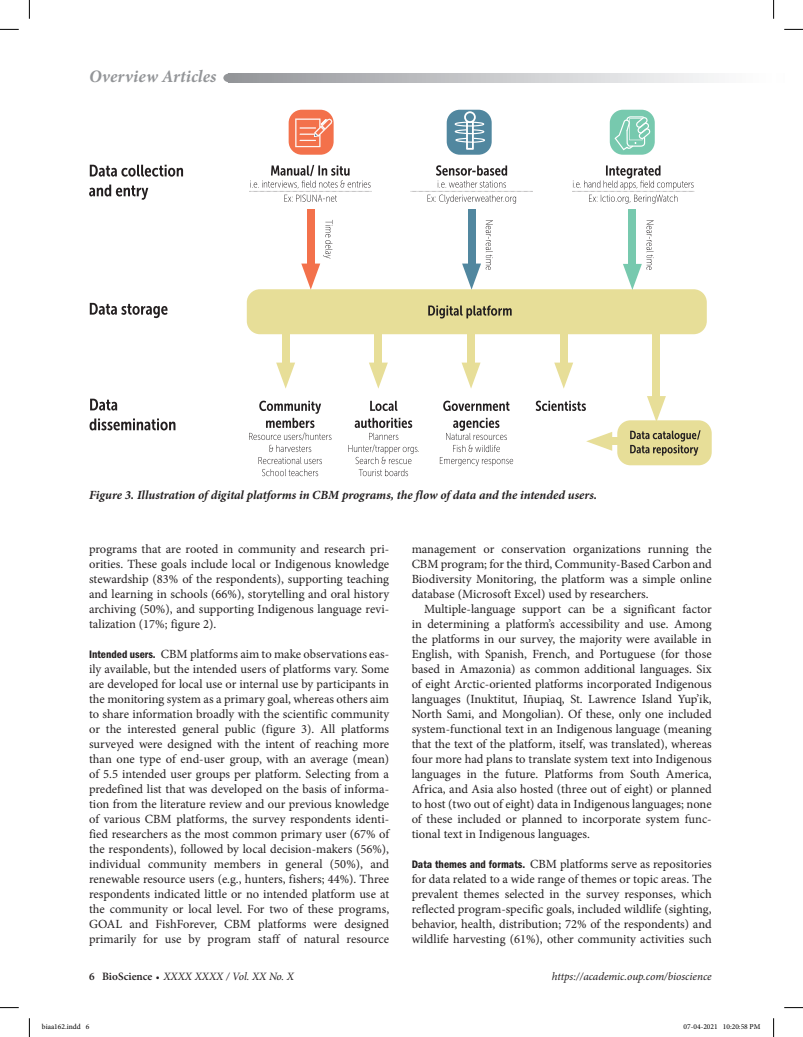
<style>
.page{position:relative;width:803px;height:1037px;background:#fff}
.page>*{position:absolute;margin:0;border:0;box-sizing:border-box;transform-origin:0 0}
.t1{font:italic 700 17.5px "Minion Pro";letter-spacing:.005em;color:#939598}
.Para{font:12.5px/15px "Minion Pro";color:#231f20;text-align:justify}
.FigCaption{font:italic 700 12.5px "Minion Pro";letter-spacing:-.005em;color:#231f20}
.t2{font:italic 11.25px "Minion Pro";letter-spacing:-.005em;color:#231f20}
.t3{font:7.5px "Minion Pro";color:#000}
.s1{font-family:"ITC Franklin Gothic Std Dm Cd";font-size:11.25px}
.s2{font-weight:600;font-style:normal}
.s3{font-weight:600;font-style:normal;font-size:10px}
</style>
<div class="page">
<svg style="left:232px;top:74px;width:482px;height:8px;background:#c5c6c8"></svg>
<div style="left:223px;top:74px;width:12px;height:8px;background:#939598;border-radius:50%"></div>
<div style="left:617px;top:420px;width:95px;height:45px;background:#e7de98;border-radius:13px"></div>
<svg style="left:90px;top:165px;width:93px;height:12px"></svg>
<svg style="left:89px;top:185px;width:59px;height:15px"></svg>
<svg style="left:90px;top:303px;width:77px;height:15px"></svg>
<svg style="left:90px;top:399px;width:27px;height:11px"></svg>
<svg style="left:90px;top:418px;width:85px;height:12px"></svg>
<svg style="left:249px;top:165px;width:122px;height:37px"></svg>
<svg style="left:411px;top:165px;width:122px;height:39px"></svg>
<svg style="left:572px;top:165px;width:122px;height:39px"></svg>
<svg style="left:630px;top:430px;width:70px;height:26px"></svg>
<svg style="left:249px;top:401px;width:82px;height:75px"></svg>
<div style="left:289px;top:110px;width:45px;height:45px;background:#f3714b;border-radius:13px"></div>
<svg style="left:295px;top:119px;width:37px;height:28px"></svg>
<div style="left:610px;top:110px;width:45px;height:45px;background:#77c9ae;border-radius:13px"></div>
<svg style="left:614px;top:116px;width:36px;height:34px"></svg>
<div style="left:247px;top:289px;width:460px;height:45px;background:#e7de98;border-radius:13px"></div>
<div style="left:307px;top:209px;width:7px;height:65px;background:#f3714b"></div>
<svg style="left:301px;top:220px;width:31px;height:70px"></svg>
<div style="left:468px;top:209px;width:7px;height:65px;background:#51879f"></div>
<svg style="left:462px;top:220px;width:31px;height:70px"></svg>
<div style="left:629px;top:210px;width:7px;height:65px;background:#77c9ae"></div>
<svg style="left:623px;top:220px;width:30px;height:70px"></svg>
<svg style="left:370px;top:401px;width:27px;height:10px"></svg>
<svg style="left:348px;top:418px;width:71px;height:58px"></svg>
<svg style="left:443px;top:401px;width:66px;height:10px"></svg>
<svg style="left:440px;top:418px;width:73px;height:48px"></svg>
<svg style="left:536px;top:401px;width:50px;height:10px"></svg>
<div style="left:282px;top:296px;width:7px;height:77px;background:#e7de98"></div>
<svg style="left:276px;top:363px;width:19px;height:26px"></svg>
<div style="left:375px;top:295px;width:7px;height:78px;background:#e7de98"></div>
<svg style="left:369px;top:363px;width:19px;height:26px"></svg>
<div style="left:467px;top:296px;width:8px;height:77px;background:#e7de98"></div>
<svg style="left:461px;top:363px;width:19px;height:26px"></svg>
<div style="left:560px;top:295px;width:7px;height:78px;background:#e7de98"></div>
<svg style="left:554px;top:363px;width:19px;height:26px"></svg>
<div style="left:653px;top:315px;width:7px;height:92px;background:#e7de98"></div>
<svg style="left:647px;top:396px;width:19px;height:25px"></svg>
<div style="left:601px;top:438px;width:26px;height:7px;background:#e7de98"></div>
<svg style="left:586px;top:432px;width:26px;height:19px"></svg>
<svg style="left:428px;top:305px;width:84px;height:13px"></svg>
<div style="left:447px;top:110px;width:45px;height:45px;background:#51879f;border-radius:13px"></div>
<svg style="left:455px;top:111px;width:30px;height:39px"></svg>
<svg style="left:0;top:29px;width:19px;height:1px"></svg>
<svg style="left:784px;top:29px;width:19px;height:1px"></svg>
<svg style="left:0;top:1007px;width:19px;height:1px"></svg>
<svg style="left:784px;top:1007px;width:19px;height:1px"></svg>
<svg style="left:29px;top:0;width:1px;height:19px"></svg>
<svg style="left:29px;top:1018px;width:1px;height:19px"></svg>
<svg style="left:773px;top:0;width:1px;height:19px"></svg>
<svg style="left:773px;top:1018px;width:1px;height:19px"></svg>
<h1 class="t1" style="left:89px;top:64px;width:129px">Overview Articles</h1>
<p class="FigCaption" style="left:89px;top:486px;width:510px">Figure 3. Illustration of digital platforms in CBM programs, the flow of data and the intended users.</p>
<p class="Para" style="left:89px;top:541px;width:302px">programs that are rooted in community and research pri&shy;orities. These goals include local or Indigenous knowledge stewardship (83% of the respondents), supporting teaching and learning in schools (66%), storytelling and oral history archiving (50%), and supporting Indigenous language revi&shy;talization (17%; figure 2).</p>
<h2 class="Para" style="left:89px;top:646px;width:302px"><span class="s1">Intended users.</span> CBM platforms aim to make observations eas&shy;ily available, but the intended users of platforms vary. Some are developed for local use or internal use by participants in the monitoring system as a primary goal, whereas others aim to share information broadly with the scientific community or the interested general public (figure 3). All platforms surveyed were designed with the intent of reaching more than one type of end-user group, with an average (mean) of 5.5 intended user groups per platform. Selecting from a predefined list that was developed on the basis of informa&shy;tion from the literature review and our previous knowledge of various CBM platforms, the survey respondents identi&shy;fied researchers as the most common primary user (67% of the respondents), followed by local decision-makers (56%), individual community members in general (50%), and renewable resource users (e.g., hunters, fishers; 44%). Three respondents indicated little or no intended platform use at the community or local level. For two of these programs, GOAL and FishForever, CBM platforms were designed primarily for use by program staff of natural resource</h2>
<h2 class="Para" style="left:412px;top:541px;width:302px">management or conservation organizations running the CBM program; for the third, Community-Based Carbon and Biodiversity Monitoring, the platform was a simple online database (Microsoft Excel) used by researchers.</h2>
<p class="Para" style="left:412px;top:601px;width:302px;text-indent:12px">Multiple-language support can be a significant factor in determining a platform’s accessibility and use. Among the platforms in our survey, the majority were available in English, with Spanish, French, and Portuguese (for those based in Amazonia) as common additional languages. Six of eight Arctic-oriented platforms incorporated Indigenous languages (Inuktitut, Iñupiaq, St. Lawrence Island Yup’ik, North Sami, and Mongolian). Of these, only one included system-functional text in an Indigenous language (meaning that the text of the platform, itself, was translated), whereas four more had plans to translate system text into Indigenous languages in the future. Platforms from South America, Africa, and Asia also hosted (three out of eight) or planned to host (two out of eight) data in Indigenous languages; none of these included or planned to incorporate system func&shy;tional text in Indigenous languages.</p>
<h2 class="Para" style="left:412px;top:856px;width:302px"><span class="s1">Data themes and formats.</span> CBM platforms serve as repositories for data related to a wide range of themes or topic areas. The prevalent themes selected in the survey responses, which reflected program-specific goals, included wildlife (sighting, behavior, health, distribution; 72% of the respondents) and wildlife harvesting (61%), other community activities such</h2>
<p class="t2" style="left:89px;top:968px;width:206px"><span class="s2">6 BioScience</span> <span class="s3">•</span> XXXX XXXX / Vol. XX No. X</p>
<p class="t2" style="left:552px;top:968px;width:161px">https://academic.oup.com/bioscience</p>
<p class="t3" style="left:42px;top:1022px;width:49px">biaa162.indd 6</p>
<p class="t3" style="left:683px;top:1022px;width:78px">07-04-2021 10:20:58 PM</p>
</div>
